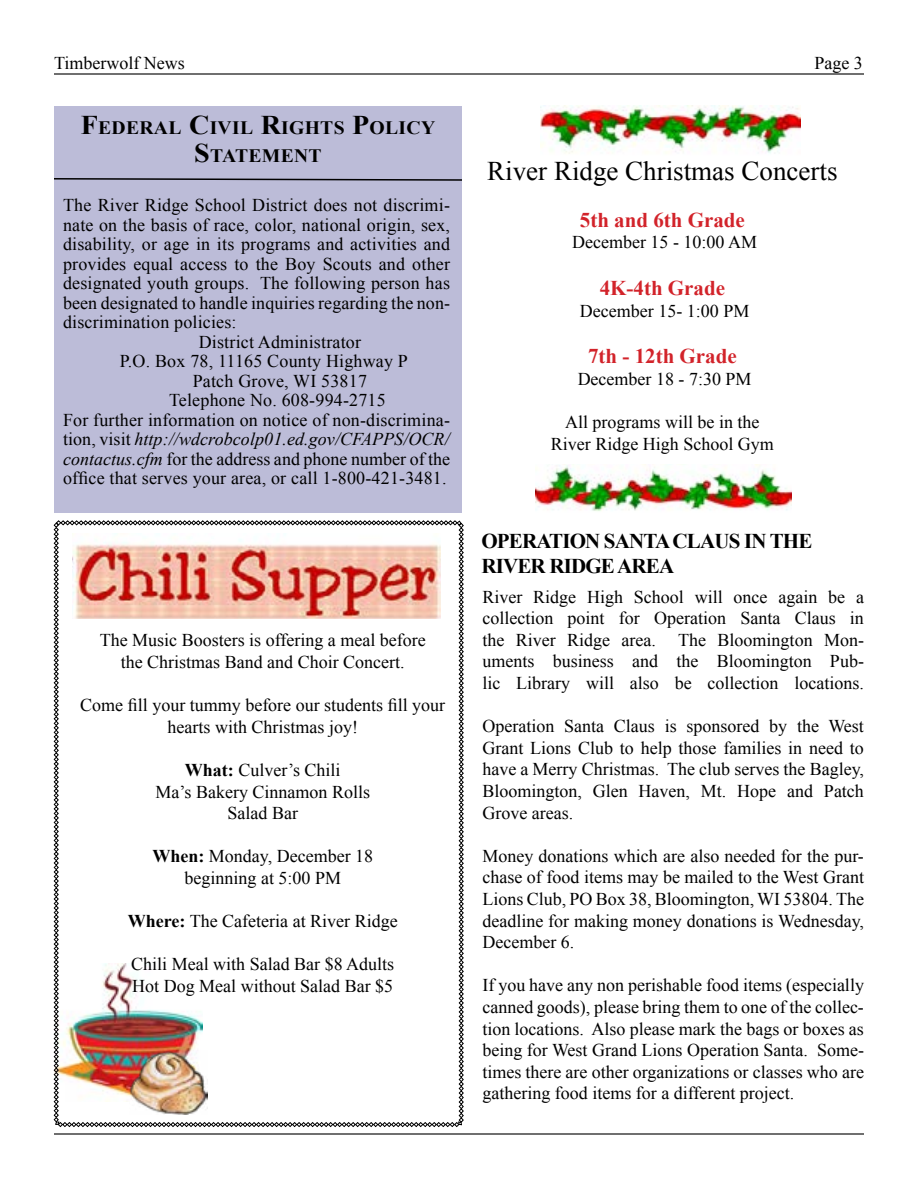
<style>
.page{position:relative;width:918px;height:1188px;background:#fff}
.page>*{position:absolute;margin:0;border:0;box-sizing:border-box;transform-origin:0 0}
.t1{font:27px "Times New Roman";color:#000}
.t2{font:700 21px "Times New Roman";color:#d2232a}
.t3{font:700 21px/25.2px "Times New Roman";letter-spacing:-.04em;color:#000}
.t4{font:700 18.9px/28.5px "Times New Roman";letter-spacing:.015em;color:#000;text-align:center;scale:1.04 1}
.t5{font:18px/21.6px "Times New Roman";color:#000;text-align:center}
.t6{font:italic 18px "Times New Roman";letter-spacing:.005em;color:#000}
.s1{font-size:27px}
.s2{font-style:normal}
.s3{font-style:italic}
.s4{font-weight:700}
</style>
<div class="page">
<hr style="left:54px;top:73px;width:810px;height:2px;background:#000">
<hr style="left:54px;top:1133px;width:810px;height:2px;background:#000">
<div style="left:54px;top:106px;width:408px;height:407px;background:#bcbcd8"></div>
<svg style="left:54px;top:178px;width:408px;height:3px"></svg>
<img style="left:540px;top:106px;width:261px;height:48px">
<img style="left:536px;top:465px;width:256px;height:46px">
<svg style="left:54px;top:520px;width:410px;height:607px"></svg>
<p class="t5" style="left:54px;top:52px;width:132px">Timberwolf News</p>
<p class="t5" style="left:814px;top:52px;width:50px">Page 3</p>
<p class="t4" style="left:81px;top:113px;width:342px"><span class="s1">F</span>EDERAL <span class="s1">C</span>IVIL <span class="s1">R</span>IGHTS <span class="s1">P</span>OLICY<br><span class="s1">S</span>TATEMENT</p>
<p class="t5" style="left:63px;top:194px;width:389px">The River Ridge School District does not discrimi-</p>
<p class="t5" style="left:63px;top:214px;width:389px">nate on the basis of race, color, national origin, sex,</p>
<p class="t5" style="left:63px;top:233px;width:389px">disability, or age in its programs and activities and</p>
<p class="t5" style="left:63px;top:253px;width:389px">provides equal access to the Boy Scouts and other</p>
<p class="t5" style="left:63px;top:272px;width:389px">designated youth groups. The following person has</p>
<p class="t5" style="left:63px;top:292px;width:389px">been designated to handle inquiries regarding the non-</p>
<p class="t5" style="left:63px;top:311px;width:175px">discrimination policies:</p>
<p class="t5" style="left:199px;top:331px;width:164px">District Administrator</p>
<p class="t5" style="left:120px;top:350px;width:290px">P.O. Box 78, 11165 County Highway P</p>
<p class="t5" style="left:193px;top:370px;width:176px">Patch Grove, WI 53817</p>
<p class="t5" style="left:169px;top:389px;width:218px">Telephone No. 608-994-2715</p>
<p class="t5" style="left:63px;top:409px;width:389px">For further information on notice of non-discrimina-</p>
<p class="t6" style="left:63px;top:427px;width:388px"><span class="s2">tion, visit</span> http://wdcrobcolp01.ed.gov/CFAPPS/OCR/</p>
<p class="t5" style="left:63px;top:448px;width:389px"><span class="s3">contactus.cfm</span> for the address and phone number of the</p>
<p class="t5" style="left:63px;top:467px;width:385px">office that serves your area, or call 1-800-421-3481.</p>
<p class="t5" style="left:100px;top:629px;width:328px">The Music Boosters is offering a meal before the Christmas Band and Choir Concert.</p>
<p class="t5" style="left:80px;top:694px;width:367px">Come fill your tummy before our students fill your hearts with Christmas joy!</p>
<p class="t5" style="left:156px;top:759px;width:216px"><span class="s4">What:</span> Culver’s Chili<br>Ma’s Bakery Cinnamon Rolls<br>Salad Bar</p>
<p class="t5" style="left:152px;top:845px;width:222px"><span class="s4">When:</span> Monday, December 18 beginning at 5:00 PM</p>
<p class="t5" style="left:128px;top:910px;width:271px"><span class="s4">Where:</span> The Cafeteria at River Ridge</p>
<p class="t5" style="left:131px;top:953px;width:264px;text-align:left">Chili Meal with Salad Bar $8 Adults<br>Hot Dog Meal without Salad Bar $5</p>
<h1 class="t1" style="left:487px;top:153px;width:352px">River Ridge Christmas Concerts</h1>
<p class="t2" style="left:580px;top:205px;width:167px">5th and 6th Grade</p>
<p class="t5" style="left:572px;top:231px;width:186px">December 15 - 10:00 AM</p>
<p class="t2" style="left:600px;top:273px;width:127px">4K-4th Grade</p>
<p class="t5" style="left:580px;top:299px;width:171px">December 15- 1:00 PM</p>
<p class="t2" style="left:588px;top:342px;width:150px">7th - 12th Grade</p>
<p class="t5" style="left:578px;top:368px;width:175px">December 18 - 7:30 PM</p>
<p class="t5" style="left:551px;top:411px;width:225px">All programs will be in the<br>River Ridge High School Gym</p>
<p class="t3" style="left:482px;top:528px;width:332px">OPERATION SANTA CLAUS IN THE<br>RIVER RIDGE AREA</p>
<p class="t5" style="left:482px;top:585px;width:383px;text-align:justify">River Ridge High School will once again be a collection point for Operation Santa Claus in the River Ridge area. The Bloomington Mon&shy;uments business and the Bloomington Pub&shy;lic Library will also be collection locations.</p>
<p class="t5" style="left:482px;top:715px;width:383px;text-align:justify">Operation Santa Claus is sponsored by the West Grant Lions Club to help those families in need to have a Merry Christmas. The club serves the Bagley, Bloomington, Glen Haven, Mt. Hope and Patch Grove areas.</p>
<p class="t5" style="left:482px;top:845px;width:383px;text-align:justify">Money donations which are also needed for the pur&shy;chase of food items may be mailed to the West Grant Lions Club, PO Box 38, Bloomington, WI 53804. The deadline for making money donations is Wednesday, December 6.</p>
<p class="t5" style="left:482px;top:974px;width:383px;text-align:justify">If you have any non perishable food items (especially canned goods), please bring them to one of the collec&shy;tion locations. Also please mark the bags or boxes as being for West Grand Lions Operation Santa. Some&shy;times there are other organizations or classes who are gathering food items for a different project.</p>
</div>
